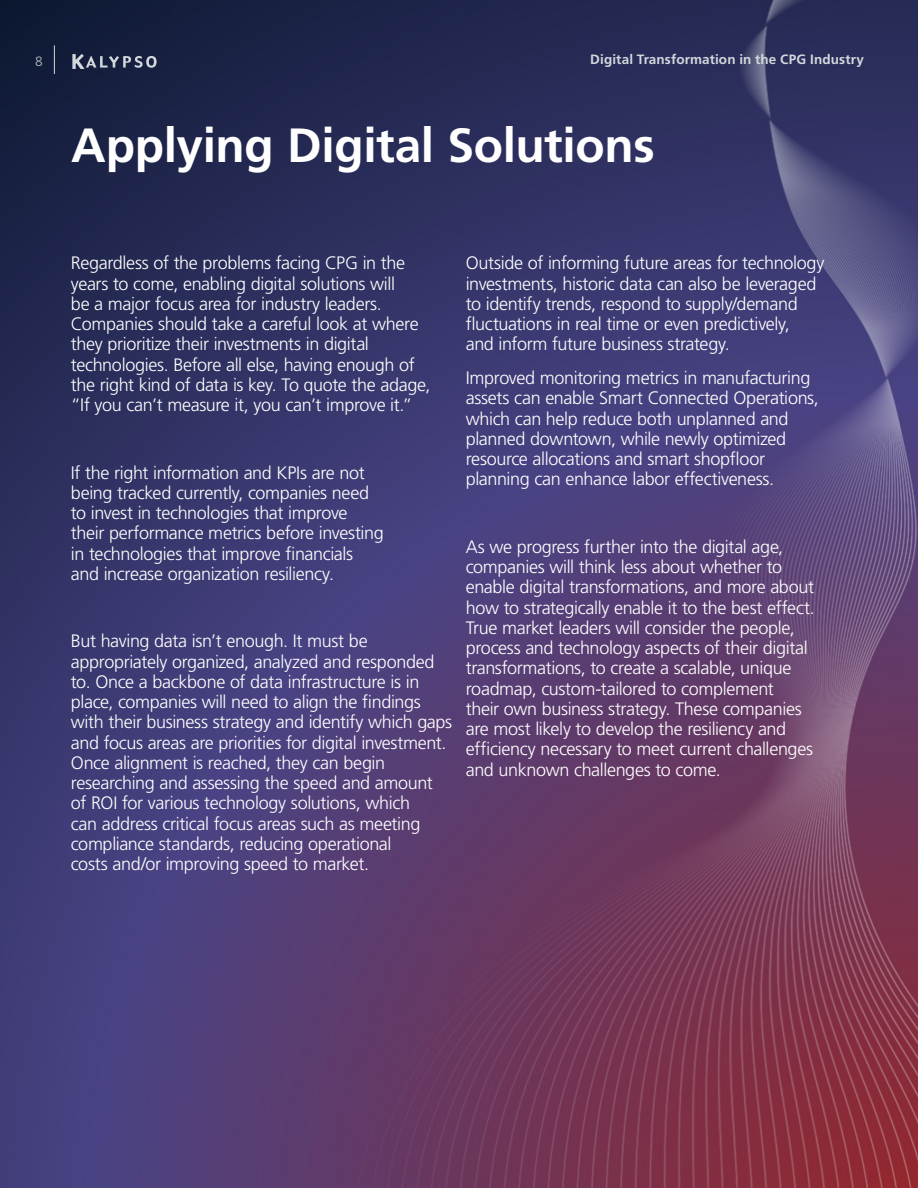
<style>
.page{position:relative;width:918px;height:1188px;background:#fff}
.page>*{position:absolute;margin:0;border:0;box-sizing:border-box;transform-origin:0 0}
.t1{font:700 48px "Frutiger LT Std";letter-spacing:-.01em;color:#fff}
.Body_Text_Reversed{font:300 18px/20.2px "Frutiger LT Std";letter-spacing:-.02em;color:#fff}
.t2{font:700 13.5px "Frutiger LT Std";letter-spacing:.01em;color:#d2d8db}
.t3{font:300 13.5px "Frutiger LT Std";color:#babebf}
</style>
<div class="page">
<img style="left:0;top:0;width:918px;height:1188px">
<svg style="left:72px;top:54px;width:85px;height:15px"></svg>
<svg style="left:54px;top:45px;width:1px;height:29px"></svg>
<p class="t3" style="left:35px;top:54px;width:9px">8</p>
<p class="t2" style="left:590px;top:51px;width:275px">Digital Transformation in the CPG Industry</p>
<p class="t1" style="left:71px;top:117px;width:585px">Applying Digital Solutions</p>
<p class="Body_Text_Reversed" style="left:71px;top:253px;width:361px">Regardless of the problems facing CPG in the years to come, enabling digital solutions will<br>be a major focus area for industry leaders.<br>Companies should take a careful look at where they prioritize their investments in digital technologies. Before all else, having enough of the right kind of data is key. To quote the adage, “If you can’t measure it, you can’t improve it.”</p>
<p class="Body_Text_Reversed" style="left:71px;top:462px;width:314px">If the right information and KPIs are not being tracked currently, companies need to invest in technologies that improve their performance metrics before investing in technologies that improve financials and increase organization resiliency.</p>
<p class="Body_Text_Reversed" style="left:71px;top:631px;width:383px">But having data isn’t enough. It must be appropriately organized, analyzed and responded to. Once a backbone of data infrastructure is in place, companies will need to align the findings with their business strategy and identify which gaps and focus areas are priorities for digital investment.<br>Once alignment is reached, they can begin researching and assessing the speed and amount of ROI for various technology solutions, which<br>can address critical focus areas such as meeting compliance standards, reducing operational<br>costs and/or improving speed to market.</p>
<p class="Body_Text_Reversed" style="left:466px;top:253px;width:360px">Outside of informing future areas for technology investments, historic data can also be leveraged to identify trends, respond to supply/demand fluctuations in real time or even predictively,<br>and inform future business strategy.</p>
<p class="Body_Text_Reversed" style="left:466px;top:368px;width:355px">Improved monitoring metrics in manufacturing assets can enable Smart Connected Operations, which can help reduce both unplanned and planned downtown, while newly optimized resource allocations and smart shopfloor planning can enhance labor effectiveness.</p>
<p class="Body_Text_Reversed" style="left:466px;top:537px;width:350px">As we progress further into the digital age, companies will think less about whether to enable digital transformations, and more about how to strategically enable it to the best effect.<br>True market leaders will consider the people, process and technology aspects of their digital transformations, to create a scalable, unique roadmap, custom-tailored to complement<br>their own business strategy. These companies are most likely to develop the resiliency and efficiency necessary to meet current challenges and unknown challenges to come.</p>
</div>
